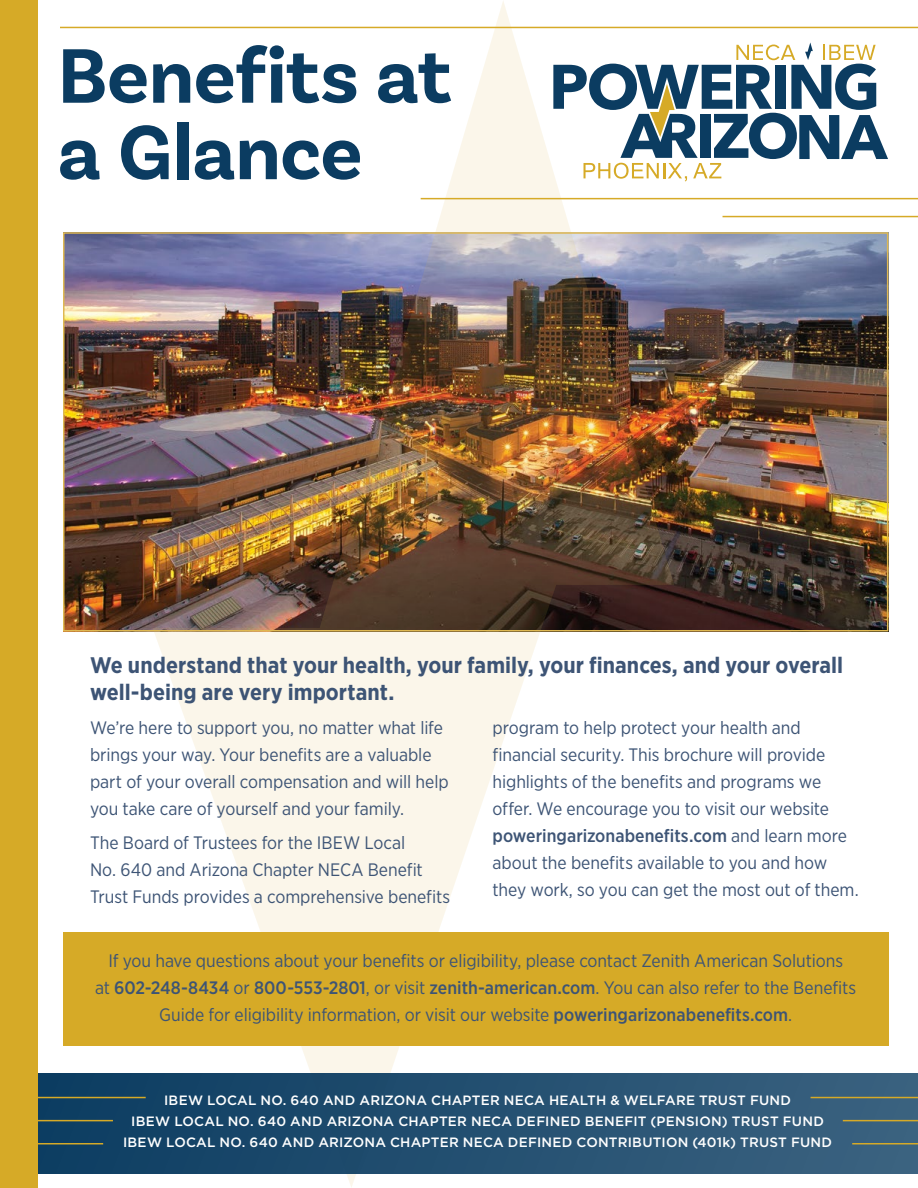
<style>
.page{position:relative;width:918px;height:1188px;background:#fff}
.page>*{position:absolute;margin:0;border:0;box-sizing:border-box;transform-origin:0 0}
.t1{font:700 81px/76.5px "Basic Sans";letter-spacing:-.01em;color:#0b3c61}
.t2{font:700 22.5px/27px "Gotham Narrow";letter-spacing:.005em;color:#3d5475}
.t3{font:18px/27px "Gotham Narrow";letter-spacing:-.005em;color:#3d5475}
.t4{font:500 13.5px/21px "Gotham";letter-spacing:.015em;color:#fff;text-align:center}
.s1{font-weight:500}
</style>
<div class="page">
<img style="left:66px;top:235px;width:819px;height:394px">
<img style="left:153px;top:1px;width:521px;height:1186px">
<hr style="left:60px;top:27px;width:858px;height:1px;background:#d6aa27">
<hr style="left:421px;top:198px;width:497px;height:1px;background:#d6aa27">
<hr style="left:723px;top:216px;width:195px;height:1px;background:#d6aa27">
<svg style="left:554px;top:42px;width:334px;height:139px"></svg>
<div style="left:37px;top:1073px;width:881px;height:101px;background:linear-gradient(to right,#0c3d61,#3c6380)"></div>
<hr style="left:0;top:1120px;width:113px;height:1px;background:#d6aa27">
<hr style="left:36px;top:1097px;width:110px;height:1px;background:#d6aa27">
<hr style="left:0;top:1143px;width:103px;height:1px;background:#d6aa27">
<hr style="left:843px;top:1120px;width:75px;height:1px;background:#d6aa27">
<hr style="left:811px;top:1097px;width:107px;height:1px;background:#d6aa27">
<hr style="left:852px;top:1143px;width:66px;height:1px;background:#d6aa27">
<div style="left:0;top:0;width:37px;height:1188px;background:#d6aa27"></div>
<div style="left:63px;top:932px;width:825px;height:114px;background:#d6aa27"></div>
<h1 class="t1" style="left:58px;top:38px;width:395px">Benefits at a Glance</h1>
<p class="t2" style="left:90px;top:652px;width:755px">We understand that your health, your family, your finances, and your overall well-being are very important.</p>
<p class="t3" style="left:90px;top:714px;width:360px">We’re here to support you, no matter what life brings your way. Your benefits are a valuable part of your overall compensation and will help you take care of yourself and your family.</p>
<p class="t3" style="left:90px;top:829px;width:362px">The Board of Trustees for the IBEW Local<br>No. 640 and Arizona Chapter NECA Benefit<br>Trust Funds provides a comprehensive benefits</p>
<p class="t3" style="left:493px;top:714px;width:368px">program to help protect your health and financial security. This brochure will provide highlights of the benefits and programs we offer. We encourage you to visit our website <span class="s1">poweringarizonabenefits.com</span> and learn more about the benefits available to you and how they work, so you can get the most out of them.</p>
<p class="t3" style="left:95px;top:947px;width:763px;text-align:center">If you have questions about your benefits or eligibility, please contact Zenith American Solutions<br>at <span class="s1">602-248-8434</span> or <span class="s1">800-553-2801</span>, or visit <span class="s1">zenith-american.com</span>. You can also refer to the Benefits<br>Guide for eligibility information, or visit our website <span class="s1">poweringarizonabenefits.com</span>.</p>
<p class="t4" style="left:123px;top:1089px;width:711px">IBEW LOCAL NO. 640 AND ARIZONA CHAPTER NECA HEALTH &amp; WELFARE TRUST FUND<br>IBEW LOCAL NO. 640 AND ARIZONA CHAPTER NECA DEFINED BENEFIT (PENSION) TRUST FUND<br>IBEW LOCAL NO. 640 AND ARIZONA CHAPTER NECA DEFINED CONTRIBUTION (401k) TRUST FUND</p>
</div>
